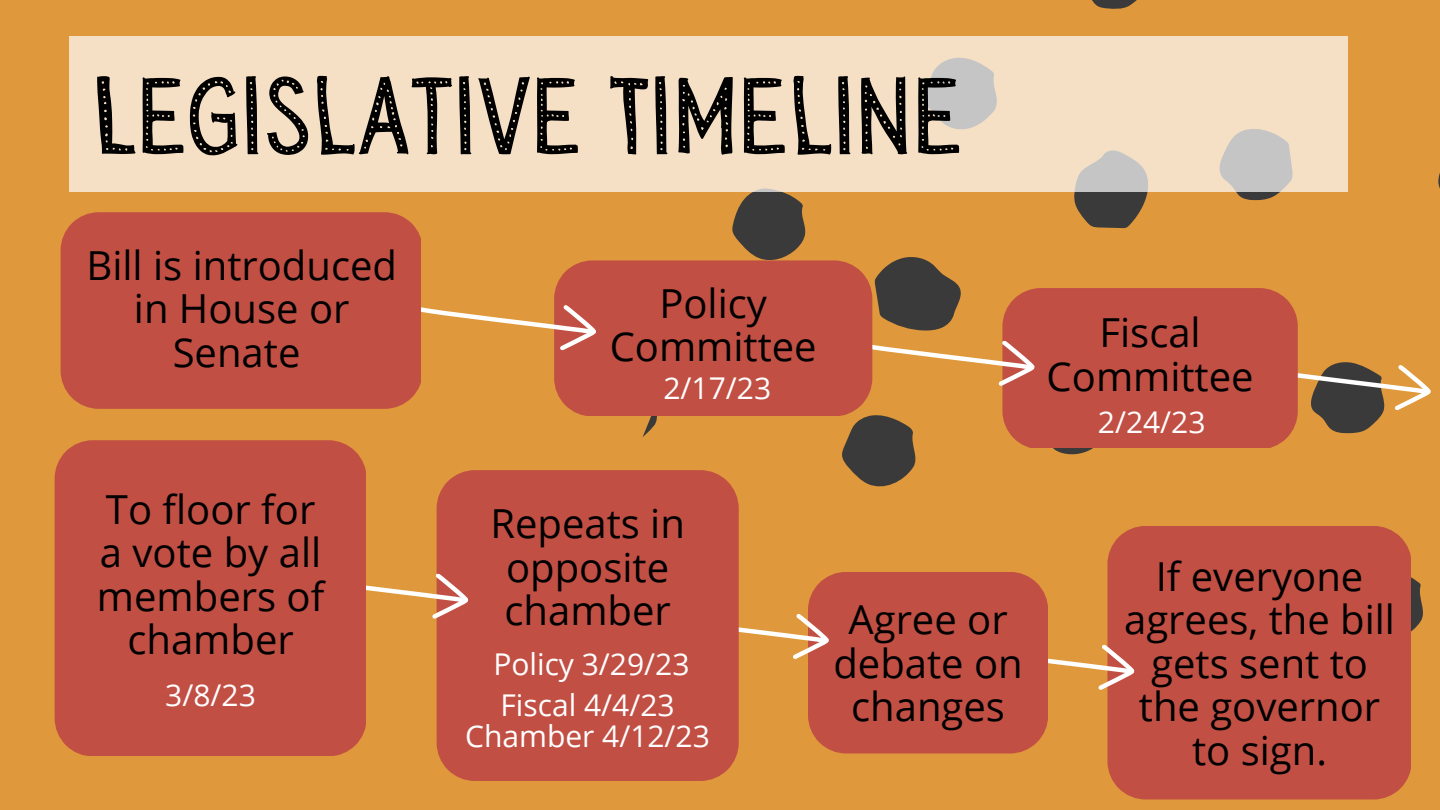
<style>
.page{position:relative;width:1440px;height:810px;background:#df983b}
.page>*{position:absolute;margin:0;border:0;box-sizing:border-box;transform-origin:0 0}
.t1{font:110px "Sensa Wild Dot Fill";color:#000}
.t2{font:40px/43.5px "Open Sans";color:#000;text-align:center}
.t3{font:30px/40.7px "Open Sans";color:#fff}
</style>
<div class="page">
<svg style="left:1092px;top:0;width:45px;height:9px"></svg>
<svg style="left:1438px;top:173px;width:2px;height:16px"></svg>
<svg style="left:1236px;top:192px;width:44px;height:9px"></svg>
<svg style="left:1411px;top:577px;width:12px;height:55px"></svg>
<svg style="left:642px;top:416px;width:15px;height:22px"></svg>
<svg style="left:732px;top:192px;width:74px;height:68px"></svg>
<div style="left:1107px;top:526px;width:304px;height:273px;background:#c14f44"></div>
<div style="left:69px;top:36px;width:1278px;height:156px;background:#f5e0c5"></div>
<svg style="left:1298px;top:362px;width:133px;height:72px"></svg>
<div style="left:1159px;top:288px;width:139px;height:160px;background:#c14f44"></div>
<svg style="left:842px;top:57px;width:317px;height:430px"></svg>
<div style="left:554px;top:260px;width:318px;height:156px;background:#c14f44"></div>
<svg style="left:421px;top:293px;width:178px;height:61px"></svg>
<div style="left:61px;top:212px;width:360px;height:197px;background:#c14f44"></div>
<svg style="left:739px;top:572px;width:398px;height:182px"></svg>
<div style="left:437px;top:470px;width:302px;height:311px;background:#c14f44"></div>
<svg style="left:366px;top:561px;width:105px;height:62px"></svg>
<div style="left:55px;top:440px;width:311px;height:315px;background:#c14f44"></div>
<h1 class="t1" style="left:92px;top:55px;width:872px">LEGISLATIVE TIMELINE</h1>
<p class="t2" style="left:86px;top:242px;width:312px">Bill is introduced in House or<br>Senate</p>
<p class="t2" style="left:97px;top:487px;width:229px">To floor for a vote by all members of chamber</p>
<p class="t3" style="left:165px;top:674px;width:92px">3/8/23</p>
<p class="t2" style="left:610px;top:281px;width:209px">Policy<br>Committee</p>
<p class="t3" style="left:664px;top:367px;width:109px">2/17/23</p>
<p class="t2" style="left:1047px;top:310px;width:209px">Fiscal<br>Committee</p>
<p class="t3" style="left:1098px;top:401px;width:109px">2/24/23</p>
<p class="t2" style="left:490px;top:501px;width:196px">Repeats in opposite chamber</p>
<p class="t3" style="left:493px;top:643px;width:198px">Policy 3/29/23<br>Fiscal 4/4/23</p>
<p class="t3" style="left:465px;top:715px;width:246px">Chamber 4/12/23</p>
<p class="t2" style="left:833px;top:597px;width:191px">Agree or debate on changes</p>
<p class="t2" style="left:1124px;top:553px;width:272px">If everyone agrees, the bill gets sent to the governor to sign.</p>
</div>
